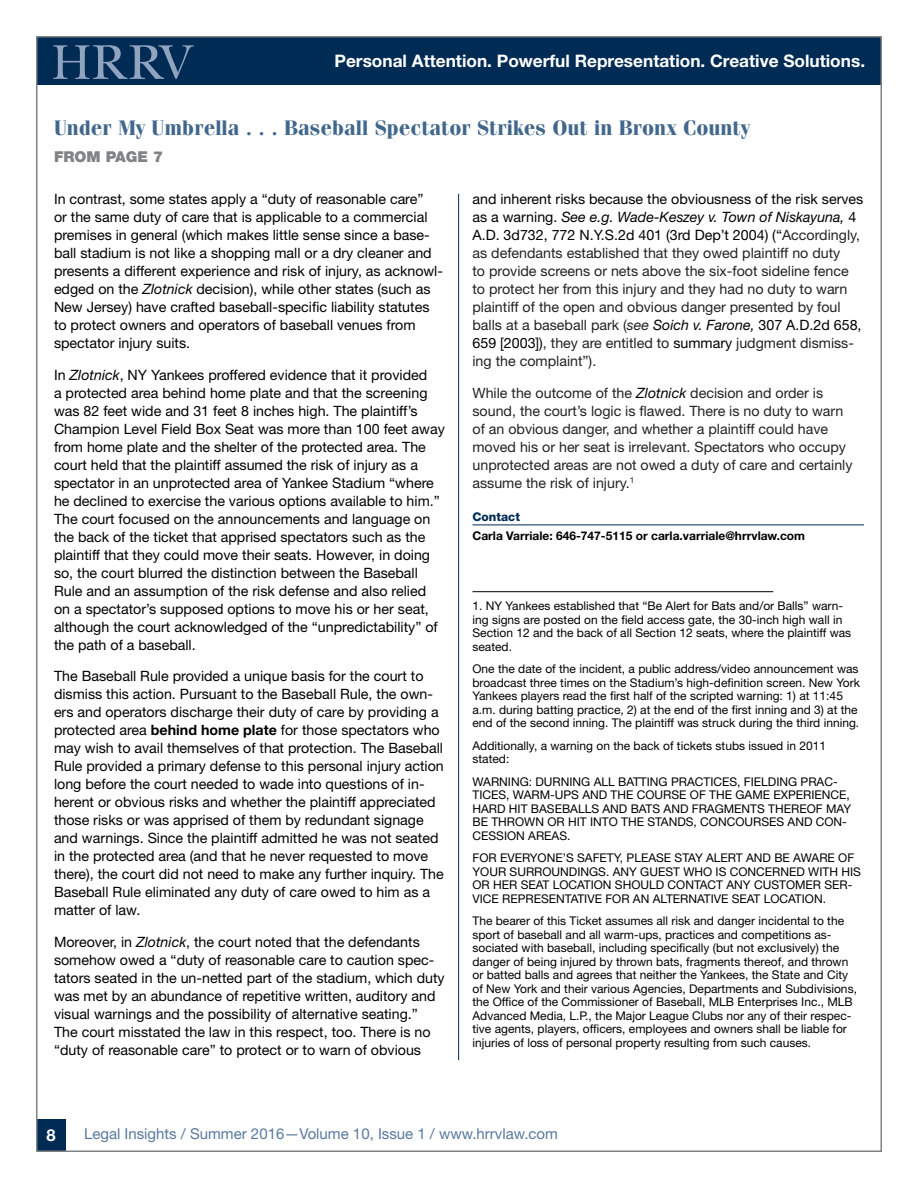
<style>
.page{position:relative;width:918px;height:1188px;background:#fff}
.page>*{position:absolute;margin:0;border:0;box-sizing:border-box;transform-origin:0 0}
.t1{font:700 21px "Fenice";color:#41678d}
.t2{font:700 17.25px "Helvetica Neue LT Std";color:#fff}
.t3{font:700 16.5px "Helvetica Neue LT Std";color:#fff}
.t4{font:15px "Helvetica Neue LT Std";color:#59799d}
.t5{font:900 15px "Helvetica Neue LT Std";color:#808285}
.t6{font:14.25px/18px "Helvetica Neue LT Std";color:#000}
.t7{font:14.25px/18px "Helvetica Neue LT Std";color:#222}
.t8{font:12px/13.5px "Helvetica Neue LT Std";color:#000}
.t9{font:700 12px "Helvetica Neue LT Std";color:#000}
.t10{font:800 12px "Helvetica Neue LT Std";color:#002b54}
.s1{font-style:italic}
.s2{font-weight:700}
.s3{color:#000}
.s4{font-style:italic;color:#000}
</style>
<div class="page">
<div style="left:37px;top:1119px;width:29px;height:32px;background:#002b54"></div>
<div style="left:36px;top:36px;width:846px;height:49px;background:#002b54"></div>
<svg style="left:53px;top:45px;width:141px;height:34px"></svg>
<hr style="left:458px;top:194px;width:1px;height:866px;background:#002b54">
<hr style="left:472px;top:525px;width:392px;height:1px;background:#002b54">
<hr style="left:472px;top:591px;width:301px;height:1px;background:#000">
<p class="t2" style="left:335px;top:50px;width:532px">Personal Attention. Powerful Representation. Creative Solutions.</p>
<h1 class="t1" style="left:54px;top:115px;width:698px">Under My Umbrella . . . Baseball Spectator Strikes Out in Bronx County</h1>
<p class="t5" style="left:54px;top:148px;width:111px">FROM PAGE 7</p>
<p class="t6" style="left:54px;top:190px;width:391px">In contrast, some states apply a “duty of reasonable care”<br>or the same duty of care that is applicable to a commercial premises in general (which makes little sense since a base&shy;ball stadium is not like a shopping mall or a dry cleaner and presents a different experience and risk of injury, as acknowl&shy;edged on the <span class="s1">Zlotnick</span> decision), while other states (such as New Jersey) have crafted baseball-specific liability statutes to protect owners and operators of baseball venues from spectator injury suits.</p>
<p class="t6" style="left:54px;top:366px;width:392px">In <span class="s1">Zlotnick</span>, NY Yankees proffered evidence that it provided<br>a protected area behind home plate and that the screening was 82 feet wide and 31 feet 8 inches high. The plaintiff’s Champion Level Field Box Seat was more than 100 feet away from home plate and the shelter of the protected area. The court held that the plaintiff assumed the risk of injury as a spectator in an unprotected area of Yankee Stadium “where he declined to exercise the various options available to him.” The court focused on the announcements and language on the back of the ticket that apprised spectators such as the plaintiff that they could move their seats. However, in doing so, the court blurred the distinction between the Baseball Rule and an assumption of the risk defense and also relied on a spectator’s supposed options to move his or her seat, although the court acknowledged of the “unpredictability” of the path of a baseball.</p>
<p class="t6" style="left:54px;top:667px;width:391px">The Baseball Rule provided a unique basis for the court to dismiss this action. Pursuant to the Baseball Rule, the own&shy;ers and operators discharge their duty of care by providing a protected area <span class="s2">behind home plate</span> for those spectators who may wish to avail themselves of that protection. The Baseball Rule provided a primary defense to this personal injury action long before the court needed to wade into questions of in&shy;herent or obvious risks and whether the plaintiff appreciated those risks or was apprised of them by redundant signage and warnings. Since the plaintiff admitted he was not seated in the protected area (and that he never requested to move there), the court did not need to make any further inquiry. The Baseball Rule eliminated any duty of care owed to him as a matter of law.</p>
<p class="t6" style="left:54px;top:932px;width:392px">Moreover, in <span class="s1">Zlotnick</span>, the court noted that the defendants somehow owed a “duty of reasonable care to caution spec&shy;tators seated in the un-netted part of the stadium, which duty was met by an abundance of repetitive written, auditory and visual warnings and the possibility of alternative seating.” The court misstated the law in this respect, too. There is no “duty of reasonable care” to protect or to warn of obvious</p>
<p class="t7" style="left:472px;top:190px;width:392px"><span class="s3">and inherent risks because the obviousness of the risk serves as a warning.</span> <span class="s4">See e.g. Wade-Keszey v. Town of Niskayuna,</span> <span class="s3">4<br>A.D. 3d732, 772 N.Y.S.2d 401 (3rd Dep’t 2004) (“</span>Accordingly, as defendants established that they owed plaintiff no duty<br>to provide screens or nets above the six-foot sideline fence to protect her from this injury and they had no duty to warn plaintiff of the open and obvious danger presented by foul balls at a baseball park (<span class="s1">see</span> <span class="s4">Soich v. Farone,</span> <span class="s3">307 A.D.2d 658, 659 [2003])</span>, they are entitled to <span class="s3">summary</span> judgment dismiss&shy;ing the complaint”).</p>
<p class="t7" style="left:472px;top:384px;width:382px">While the outcome of the <span class="s4">Zlotnick</span> decision and order is sound, the court’s logic is flawed. There is no duty to warn of an obvious danger, and whether a plaintiff could have moved his or her seat is irrelevant. Spectators who occupy unprotected areas are not owed a duty of care and certainly assume the risk of injury.<sup>1</sup></p>
<p class="t10" style="left:472px;top:509px;width:49px">Contact</p>
<p class="t9" style="left:472px;top:529px;width:334px">Carla Varriale: 646-747-5115 or carla.varriale@hrrvlaw.com</p>
<p class="t8" style="left:472px;top:599px;width:380px">1. NY Yankees established that “Be Alert for Bats and/or Balls” warn&shy;ing signs are posted on the field access gate, the 30-inch high wall in Section 12 and the back of all Section 12 seats, where the plaintiff was seated.</p>
<p class="t8" style="left:472px;top:662px;width:389px">One the date of the incident, a public address/video announcement was broadcast three times on the Stadium’s high-definition screen. New York Yankees players read the first half of the scripted warning: 1) at 11:45 a.m. during batting practice, 2) at the end of the first inning and 3) at the end of the second inning. The plaintiff was struck during the third inning.</p>
<p class="t8" style="left:472px;top:738px;width:355px">Additionally, a warning on the back of tickets stubs issued in 2011 stated:</p>
<p class="t8" style="left:472px;top:774px;width:380px">WARNING: DURNING ALL BATTING PRACTICES, FIELDING PRAC-TICES, WARM-UPS AND THE COURSE OF THE GAME EXPERIENCE, HARD HIT BASEBALLS AND BATS AND FRAGMENTS THEREOF MAY BE THROWN OR HIT INTO THE STANDS, CONCOURSES AND CON-CESSION AREAS.</p>
<p class="t8" style="left:472px;top:851px;width:390px">FOR EVERYONE’S SAFETY, PLEASE STAY ALERT AND BE AWARE OF YOUR SURROUNDINGS. ANY GUEST WHO IS CONCERNED WITH HIS OR HER SEAT LOCATION SHOULD CONTACT ANY CUSTOMER SER-VICE REPRESENTATIVE FOR AN ALTERNATIVE SEAT LOCATION.</p>
<p class="t8" style="left:472px;top:914px;width:386px">The bearer of this Ticket assumes all risk and danger incidental to the sport of baseball and all warm-ups, practices and competitions as&shy;sociated with baseball, including specifically (but not exclusively) the danger of being injured by thrown bats, fragments thereof, and thrown or batted balls and agrees that neither the Yankees, the State and City of New York and their various Agencies, Departments and Subdivisions, the Office of the Commissioner of Baseball, MLB Enterprises Inc., MLB Advanced Media, L.P., the Major League Clubs nor any of their respec&shy;tive agents, players, officers, employees and owners shall be liable for injuries of loss of personal property resulting from such causes.</p>
<p class="t3" style="left:47px;top:1125px;width:11px">8</p>
<p class="t4" style="left:84px;top:1124px;width:475px">Legal Insights / Summer 2016—Volume 10, Issue 1 / www.hrrvlaw.com</p>
</div>
